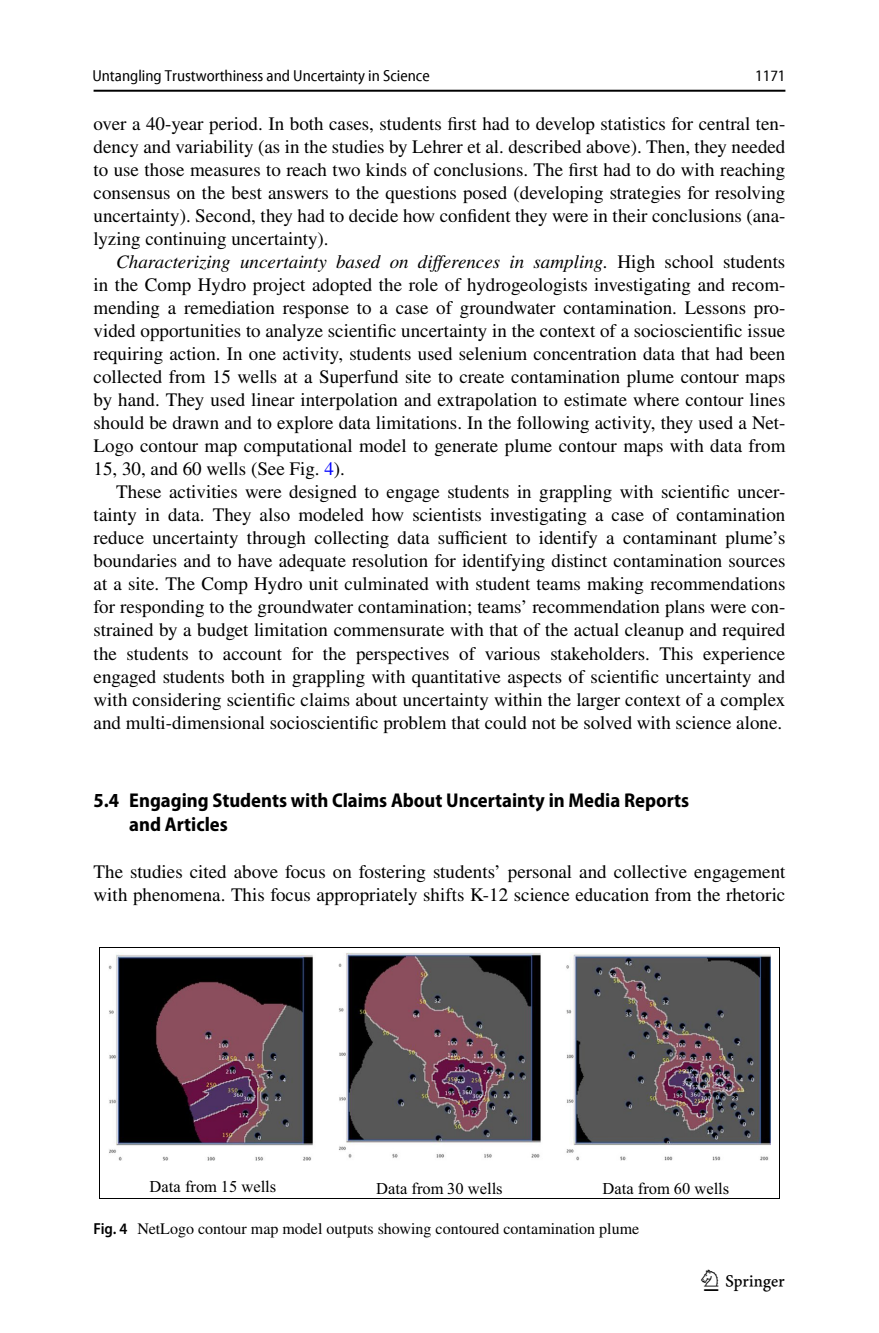
<style>
.page{position:relative;width:879px;height:1333px;background:#fff}
.page>*{position:absolute;margin:0;border:0;box-sizing:border-box;transform-origin:0 0}
.t1{font:30px "Springnew Regular 5";color:#000}
.t2{font:700 semi-condensed 20px/24px "Myriad Pro";color:#000}
.t3{font:19px/23px "STIX";color:#000;text-align:justify}
.t4{font:16.6px "Times New Roman";color:#000}
.t5{font:16px "STIX";color:#000}
.t6{font:semi-condensed 16px "Myriad Pro Unic";color:#000}
.s1{font-style:italic}
.s2{color:#00f}
.s3{font-family:"Myriad Pro";font-weight:600;font-stretch:semi-condensed}
</style>
<div class="page">
<hr style="left:94px;top:90px;width:691px;height:2px;background:#000">
<img style="left:109px;top:952px;width:661px;height:208px">
<hr style="left:100px;top:946px;width:226px;height:1px;background:#000">
<hr style="left:327px;top:946px;width:225px;height:1px;background:#000">
<hr style="left:553px;top:946px;width:226px;height:1px;background:#000">
<hr style="left:99px;top:947px;width:1px;height:250px;background:#000">
<hr style="left:100px;top:1197px;width:226px;height:1px;background:#000">
<hr style="left:326px;top:1197px;width:226px;height:1px;background:#000">
<hr style="left:552px;top:1197px;width:227px;height:1px;background:#000">
<hr style="left:779px;top:947px;width:1px;height:250px;background:#000">
<p class="t6" style="left:92px;top:69px;width:339px">Untangling Trustworthiness and Uncertainty in Science</p>
<p class="t6" style="left:755px;top:69px;width:32px">1171</p>
<p class="t3" style="left:94px;top:113px;width:693px">over a 40-year period. In both cases, students first had to develop statistics for central ten&shy;dency and variability (as in the studies by Lehrer et al. described above). Then, they needed to use those measures to reach two kinds of conclusions. The first had to do with reaching consensus on the best answers to the questions posed (developing strategies for resolving uncertainty). Second, they had to decide how confident they were in their conclusions (ana&shy;lyzing continuing uncertainty).</p>
<p class="t3" style="left:94px;top:251px;width:693px;text-indent:23px"><span class="s1">Characterizing uncertainty based on differences in sampling.</span> High school students in the Comp Hydro project adopted the role of hydrogeologists investigating and recom&shy;mending a remediation response to a case of groundwater contamination. Lessons pro&shy;vided opportunities to analyze scientific uncertainty in the context of a socioscientific issue requiring action. In one activity, students used selenium concentration data that had been collected from 15 wells at a Superfund site to create contamination plume contour maps by hand. They used linear interpolation and extrapolation to estimate where contour lines should be drawn and to explore data limitations. In the following activity, they used a Net-Logo contour map computational model to generate plume contour maps with data from 15, 30, and 60 wells (See Fig. <span class="s2">4</span>).</p>
<p class="t3" style="left:94px;top:481px;width:693px;text-indent:23px">These activities were designed to engage students in grappling with scientific uncer&shy;tainty in data. They also modeled how scientists investigating a case of contamination reduce uncertainty through collecting data sufficient to identify a contaminant plume’s boundaries and to have adequate resolution for identifying distinct contamination sources at a site. The Comp Hydro unit culminated with student teams making recommendations for responding to the groundwater contamination; teams’ recommendation plans were con&shy;strained by a budget limitation commensurate with that of the actual cleanup and required the students to account for the perspectives of various stakeholders. This experience engaged students both in grappling with quantitative aspects of scientific uncertainty and with considering scientific claims about uncertainty within the larger context of a complex and multi-dimensional socioscientific problem that could not be solved with science alone.</p>
<p class="t2" style="left:129px;top:789px;width:561px;text-indent:-36px">5.4 Engaging Students with Claims About Uncertainty in Media Reports and Articles</p>
<p class="t3" style="left:94px;top:861px;width:693px">The studies cited above focus on fostering students’ personal and collective engagement with phenomena. This focus appropriately shifts K-12 science education from the rhetoric</p>
<p class="t4" style="left:150px;top:1175px;width:128px">Data from 15 wells</p>
<p class="t4" style="left:376px;top:1177px;width:128px">Data from 30 wells</p>
<p class="t4" style="left:602px;top:1177px;width:128px">Data from 60 wells</p>
<p class="t5" style="left:94px;top:1216px;width:547px"><span class="s3">Fig. 4</span> NetLogo contour map model outputs showing contoured contamination plume</p>
<h1 class="t1" style="left:704px;top:1269px;width:83px">1 3</h1>
</div>
